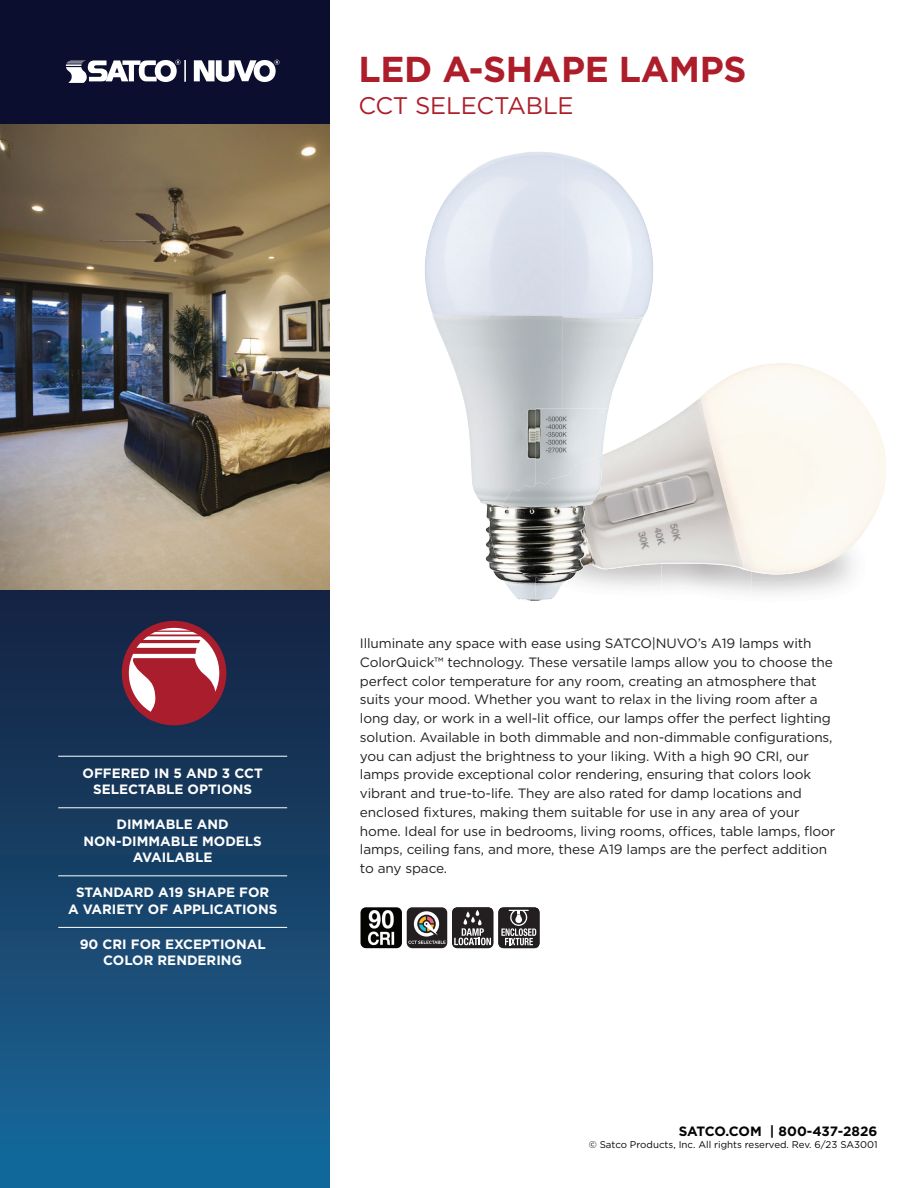
<style>
.page{position:relative;width:918px;height:1188px;background:#fff}
.page>*{position:absolute;margin:0;border:0;box-sizing:border-box;transform-origin:0 0}
.t1{font:700 36px "Gotham";letter-spacing:-.01em;color:#ad1e2a}
.t2{font:24px "Gotham";letter-spacing:-.01em;color:#ad1e2a}
.t3{font:13.5px/18.8px "Gotham";letter-spacing:-.01em;color:#231f20}
.t4{font:700 13.5px/16.5px "Gotham";color:#fff;text-align:center}
.t5{font:700 13.5px "Gotham";color:#040503}
.t6{font:9.75px "Gotham";color:#040503}
</style>
<div class="page">
<svg style="left:0;top:0;width:329px;height:1188px;background:#143c63"></svg>
<img style="left:0;top:124px;width:329px;height:466px">
<hr style="left:58px;top:756px;width:229px;height:1px;background:#fff">
<hr style="left:58px;top:807px;width:229px;height:1px;background:#fff">
<hr style="left:58px;top:875px;width:229px;height:1px;background:#fff">
<hr style="left:58px;top:927px;width:229px;height:1px;background:#fff">
<img style="left:609px;top:570px;width:53px;height:17px">
<img style="left:609px;top:367px;width:143px;height:203px">
<img style="left:562px;top:154px;width:91px;height:247px">
<img style="left:429px;top:301px;width:134px;height:150px">
<img style="left:470px;top:451px;width:66px;height:50px">
<img style="left:480px;top:501px;width:36px;height:96px">
<img style="left:516px;top:579px;width:20px;height:22px">
<img style="left:536px;top:408px;width:73px;height:193px">
<img style="left:489px;top:455px;width:114px;height:124px">
<div style="left:407px;top:907px;width:40px;height:41px;background:#231f20;border-radius:5px"></div>
<svg style="left:408px;top:911px;width:38px;height:33px"></svg>
<img style="left:361px;top:907px;width:41px;height:41px">
<svg style="left:498px;top:907px;width:42px;height:41px"></svg>
<svg style="left:452px;top:907px;width:87px;height:41px;background:#5d5a5b"></svg>
<svg style="left:122px;top:621px;width:104px;height:104px"></svg>
<svg style="left:66px;top:60px;width:115px;height:23px"></svg>
<svg style="left:194px;top:60px;width:85px;height:22px"></svg>
<hr style="left:184px;top:60px;width:2px;height:22px;background:#fff">
<h1 class="t1" style="left:358px;top:46px;width:390px">LED A-SHAPE LAMPS</h1>
<h2 class="t2" style="left:358px;top:90px;width:217px">CCT SELECTABLE</h2>
<p class="t4" style="left:83px;top:764px;width:182px">OFFERED IN 5 AND 3 CCT<br>SELECTABLE OPTIONS</p>
<p class="t4" style="left:83px;top:816px;width:180px">DIMMABLE AND<br>NON-DIMMABLE MODELS<br>AVAILABLE</p>
<p class="t4" style="left:68px;top:884px;width:211px">STANDARD A19 SHAPE FOR<br>A VARIETY OF APPLICATIONS</p>
<p class="t4" style="left:80px;top:936px;width:188px">90 CRI FOR EXCEPTIONAL<br>COLOR RENDERING</p>
<p class="t3" style="left:360px;top:634px;width:477px">Illuminate any space with ease using SATCO|NUVO’s A19 lamps with ColorQuick™ technology. These versatile lamps allow you to choose the perfect color temperature for any room, creating an atmosphere that suits your mood. Whether you want to relax in the living room after a long day, or work in a well-lit office, our lamps offer the perfect lighting solution. Available in both dimmable and non-dimmable configurations, you can adjust the brightness to your liking. With a high 90 CRI, our lamps provide exceptional color rendering, ensuring that colors look vibrant and true-to-life. They are also rated for damp locations and enclosed fixtures, making them suitable for use in any area of your home. Ideal for use in bedrooms, living rooms, offices, table lamps, floor lamps, ceiling fans, and more, these A19 lamps are the perfect addition to any space.</p>
<p class="t5" style="left:679px;top:1122px;width:200px">SATCO.COM | 800-437-2826</p>
<p class="t6" style="left:589px;top:1138px;width:290px">© Satco Products, Inc. All rights reserved. Rev. 6/23 SA3001</p>
</div>
